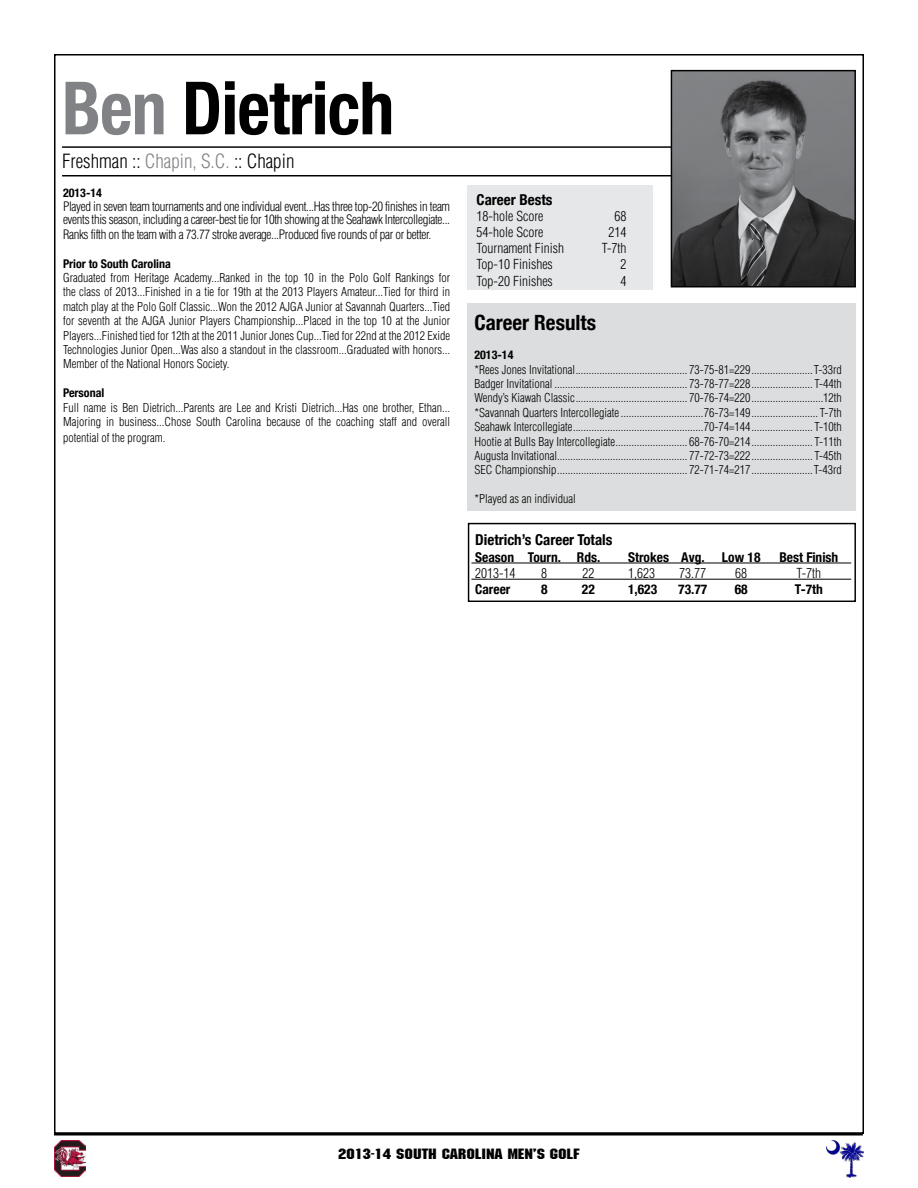
<style>
.page{position:relative;width:918px;height:1188px;background:#fff}
.page>*{position:absolute;margin:0;border:0;box-sizing:border-box;transform-origin:0 0}
.t1{font:700 condensed 73.5px "Helvetica Neue";letter-spacing:-.01em;color:#000;scale:.95 1}
.t2{font:700 condensed 21px "Helvetica Neue";color:#000}
.t3{font:300 condensed 19.05px "Helvetica LT Std";color:#000}
.t4{font:18px "ATROX";color:#000}
.t5{font:700 condensed 15px "Helvetica Neue";color:#000}
.t6{font:300 condensed 13.5px "Helvetica LT Std";color:#000}
.t7{font:700 condensed 13.5px "Helvetica Neue";color:#000}
.t8{font:300 condensed 12.75px/14px "Helvetica LT Std";letter-spacing:-.025em;color:#000;text-align:justify}
.t9{font:300 condensed 12px/14.4px "Helvetica LT Std";color:#000;text-align:justify}
.t10{font:700 condensed 12px "Helvetica Neue";color:#000}
.s1{color:#808285}
</style>
<div class="page">
<svg style="left:54px;top:1134px;width:809px;height:2px"></svg>
<img style="left:827px;top:1140px;width:37px;height:37px">
<img style="left:54px;top:1140px;width:31px;height:36px">
<hr style="left:62px;top:146px;width:778px;height:2px;background:#000">
<hr style="left:62px;top:175px;width:775px;height:1px;background:#000">
<svg style="left:670px;top:69px;width:186px;height:219px"></svg>
<div style="left:468px;top:186px;width:185px;height:104px;background:#e6e7e8"></div>
<div style="left:468px;top:304px;width:388px;height:207px;background:#dcddde"></div>
<svg style="left:467px;top:522px;width:389px;height:80px"></svg>
<h1 class="t1" style="left:62px;top:64px;width:351px"><span class="s1">Ben</span> Dietrich</h1>
<h3 class="t3" style="left:62px;top:150px;width:234px">Freshman :: <span class="s1">Chapin, S.C.</span> :: Chapin</h3>
<p class="t10" style="left:63px;top:186px;width:40px">2013-14</p>
<p class="t8" style="left:63px;top:199px;width:389px">Played in seven team tournaments and one individual event...Has three top-20 finishes in team events this season, including a career-best tie for 10th showing at the Seahawk Intercollegiate...<br>Ranks fifth on the team with a 73.77 stroke average...Produced five rounds of par or better.</p>
<p class="t10" style="left:63px;top:256px;width:109px">Prior to South Carolina</p>
<p class="t9" style="left:63px;top:270px;width:389px">Graduated from Heritage Academy...Ranked in the top 10 in the Polo Golf Rankings for the class of 2013...Finished in a tie for 19th at the 2013 Players Amateur...Tied for third in match play at the Polo Golf Classic...Won the 2012 AJGA Junior at Savannah Quarters...Tied for seventh at the AJGA Junior Players Championship...Placed in the top 10 at the Junior Players...Finished tied for 12th at the 2011 Junior Jones Cup...Tied for 22nd at the 2012 Exide Technologies Junior Open...Was also a standout in the classroom...Graduated with honors...<br>Member of the National Honors Society.</p>
<p class="t10" style="left:63px;top:386px;width:43px">Personal</p>
<p class="t9" style="left:63px;top:400px;width:389px">Full name is Ben Dietrich...Parents are Lee and Kristi Dietrich...Has one brother, Ethan...<br>Majoring in business...Chose South Carolina because of the coaching staff and overall</p>
<p class="t9" style="left:63px;top:430px;width:104px">potential of the program.</p>
<p class="t5" style="left:477px;top:190px;width:77px">Career Bests</p>
<p class="t6" style="left:477px;top:208px;width:68px">18-hole Score</p>
<p class="t6" style="left:615px;top:208px;width:13px">68</p>
<p class="t6" style="left:477px;top:224px;width:68px">54-hole Score</p>
<p class="t6" style="left:609px;top:224px;width:19px">214</p>
<p class="t6" style="left:477px;top:240px;width:89px">Tournament Finish</p>
<p class="t6" style="left:602px;top:240px;width:26px">T-7th</p>
<p class="t6" style="left:477px;top:256px;width:78px">Top-10 Finishes</p>
<p class="t6" style="left:621px;top:256px;width:7px">2</p>
<p class="t6" style="left:477px;top:272px;width:78px">Top-20 Finishes</p>
<p class="t6" style="left:621px;top:272px;width:7px">4</p>
<h2 class="t2" style="left:474px;top:310px;width:123px">Career Results</h2>
<p class="t10" style="left:474px;top:348px;width:40px">2013-14</p>
<p class="t9" style="left:474px;top:362px;width:369px">*Rees Jones Invitational.......................................... 73-75-81=229.......................T-33rd Badger Invitational .................................................. 73-78-77=228....................... T-44th Wendy’s Kiawah Classic.......................................... 70-76-74=220...........................12th *Savannah Quarters Intercollegiate ...............................76-73=149......................... T-7th Seahawk Intercollegiate.................................................70-74=144....................... T-10th Hootie at Bulls Bay Intercollegiate........................... 68-76-70=214....................... T-11th Augusta Invitational................................................. 77-72-73=222....................... T-45th SEC Championship................................................. 72-71-74=217.......................T-43rd</p>
<p class="t9" style="left:474px;top:492px;width:103px">*Played as an individual</p>
<p class="t5" style="left:475px;top:531px;width:139px">Dietrich’s Career Totals</p>
<p class="t7" style="left:475px;top:549px;width:127px">Season Tourn. Rds.</p>
<p class="t7" style="left:628px;top:549px;width:78px">Strokes Avg.</p>
<p class="t7" style="left:722px;top:549px;width:40px">Low 18</p>
<p class="t7" style="left:779px;top:549px;width:60px">Best Finish</p>
<p class="t6" style="left:475px;top:564px;width:42px">2013-14</p>
<p class="t6" style="left:541px;top:564px;width:7px">8</p>
<p class="t6" style="left:582px;top:564px;width:13px">22</p>
<p class="t6" style="left:628px;top:564px;width:28px">1,623</p>
<p class="t6" style="left:679px;top:564px;width:28px">73.77</p>
<p class="t6" style="left:735px;top:564px;width:13px">68</p>
<p class="t6" style="left:797px;top:564px;width:26px">T-7th</p>
<p class="t7" style="left:475px;top:581px;width:37px">Career</p>
<p class="t7" style="left:541px;top:581px;width:8px">8</p>
<p class="t7" style="left:582px;top:581px;width:14px">22</p>
<p class="t7" style="left:628px;top:581px;width:31px">1,623</p>
<p class="t7" style="left:678px;top:581px;width:31px">73.77</p>
<p class="t7" style="left:735px;top:581px;width:14px">68</p>
<p class="t7" style="left:795px;top:581px;width:29px">T-7th</p>
<h3 class="t4" style="left:338px;top:1144px;width:243px">2013-14 SOUTH CAROLINA men’s golf</h3>
</div>
